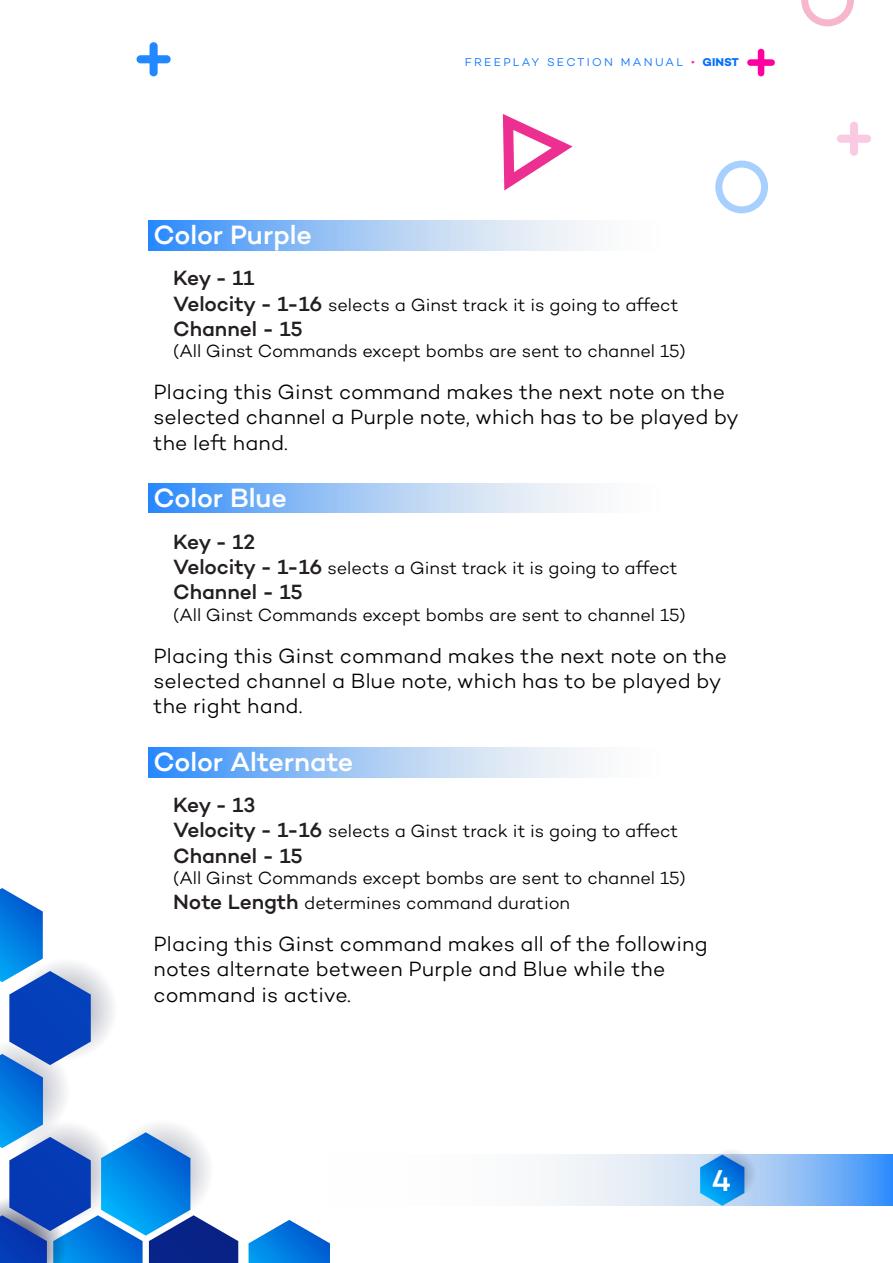
<style>
.page{position:relative;width:893px;height:1263px;background:#fff}
.page>*{position:absolute;margin:0;border:0;box-sizing:border-box;transform-origin:0 0}
.t1{font:500 30.6px "Campton";color:#fff}
.t2{font:500 27px "Campton";letter-spacing:-.005em;color:#fff}
.t3{font:300 21px/25.2px "Campton";letter-spacing:.01em;color:#000}
.t4{font:500 21px "Campton";letter-spacing:-.005em;color:#231f20}
.t5{font:300 18px/25.2px "Campton";letter-spacing:-.005em;color:#000}
.t6{font:300 11.55px "Campton";letter-spacing:.2em;color:#0670fc}
.s1{color:#ed2f92}
.s2{font-weight:700}
.s3{font-weight:500;font-size:21px;color:#231f20}
</style>
<div class="page">
<svg style="left:148px;top:221px;width:442px;height:29px;background:#a0c7f6"></svg>
<svg style="left:148px;top:483px;width:442px;height:30px;background:#a0c7f6"></svg>
<svg style="left:148px;top:748px;width:442px;height:29px;background:#a0c7f6"></svg>
<svg style="left:550px;top:1154px;width:343px;height:52px;background:#b1d0f6"></svg>
<svg style="left:249px;top:1220px;width:81px;height:43px"></svg>
<svg style="left:0;top:888px;width:238px;height:375px"></svg>
<svg style="left:705px;top:1148px;width:51px;height:51px"></svg>
<svg style="left:700px;top:1154px;width:44px;height:52px;background:#319ae8"></svg>
<svg style="left:715px;top:161px;width:53px;height:52px"></svg>
<svg style="left:801px;top:0;width:53px;height:26px"></svg>
<div style="left:150px;top:42px;width:8px;height:34px;background:#2188ff;border-radius:4px"></div>
<div style="left:137px;top:55px;width:34px;height:8px;background:#2188ff;border-radius:4px"></div>
<div style="left:850px;top:122px;width:8px;height:34px;background:#fac9e2;border-radius:4px"></div>
<div style="left:837px;top:135px;width:34px;height:8px;background:#fac9e2;border-radius:4px"></div>
<div style="left:758px;top:49px;width:6px;height:27px;background:#ff00a0;border-radius:3px"></div>
<div style="left:747px;top:59px;width:28px;height:7px;background:#ff00a0;border-radius:3px"></div>
<svg style="left:503px;top:114px;width:70px;height:77px"></svg>
<p class="t6" style="left:465px;top:55px;width:276px">FREEPLAY SECTION MANUAL <span class="s1">•</span> <span class="s2">GINST</span></p>
<h2 class="t2" style="left:154px;top:217px;width:160px">Color Purple</h2>
<p class="t4" style="left:173px;top:265px;width:83px">Key - 11</p>
<p class="t5" style="left:173px;top:292px;width:507px"><span class="s3">Velocity - 1-16</span> selects a Ginst track it is going to affect</p>
<p class="t4" style="left:173px;top:315px;width:131px">Channel - 15</p>
<p class="t5" style="left:173px;top:338px;width:514px">(All Ginst Commands except bombs are sent to channel 15)</p>
<p class="t3" style="left:154px;top:379px;width:587px">Placing this Ginst command makes the next note on the selected channel a Purple note, which has to be played by the left hand.</p>
<h2 class="t2" style="left:154px;top:481px;width:135px">Color Blue</h2>
<p class="t4" style="left:173px;top:528px;width:84px">Key - 12</p>
<p class="t5" style="left:173px;top:555px;width:506px"><span class="s3">Velocity - 1-16</span> selects a Ginst track it is going to affect</p>
<p class="t4" style="left:173px;top:579px;width:131px">Channel - 15</p>
<p class="t5" style="left:173px;top:602px;width:514px">(All Ginst Commands except bombs are sent to channel 15)</p>
<p class="t3" style="left:154px;top:642px;width:575px">Placing this Ginst command makes the next note on the selected channel a Blue note, which has to be played by the right hand.</p>
<h2 class="t2" style="left:154px;top:744px;width:201px">Color Alternate</h2>
<p class="t4" style="left:173px;top:792px;width:84px">Key - 13</p>
<p class="t5" style="left:173px;top:818px;width:507px"><span class="s3">Velocity - 1-16</span> selects a Ginst track it is going to affect</p>
<p class="t4" style="left:173px;top:842px;width:131px">Channel - 15</p>
<p class="t5" style="left:173px;top:865px;width:514px">(All Ginst Commands except bombs are sent to channel 15)<br><span class="s3">Note Length</span> determines command duration</p>
<p class="t3" style="left:154px;top:931px;width:556px">Placing this Ginst command makes all of the following notes alternate between Purple and Blue while the command is active.</p>
<h1 class="t1" style="left:712px;top:1161px;width:21px">4</h1>
</div>
